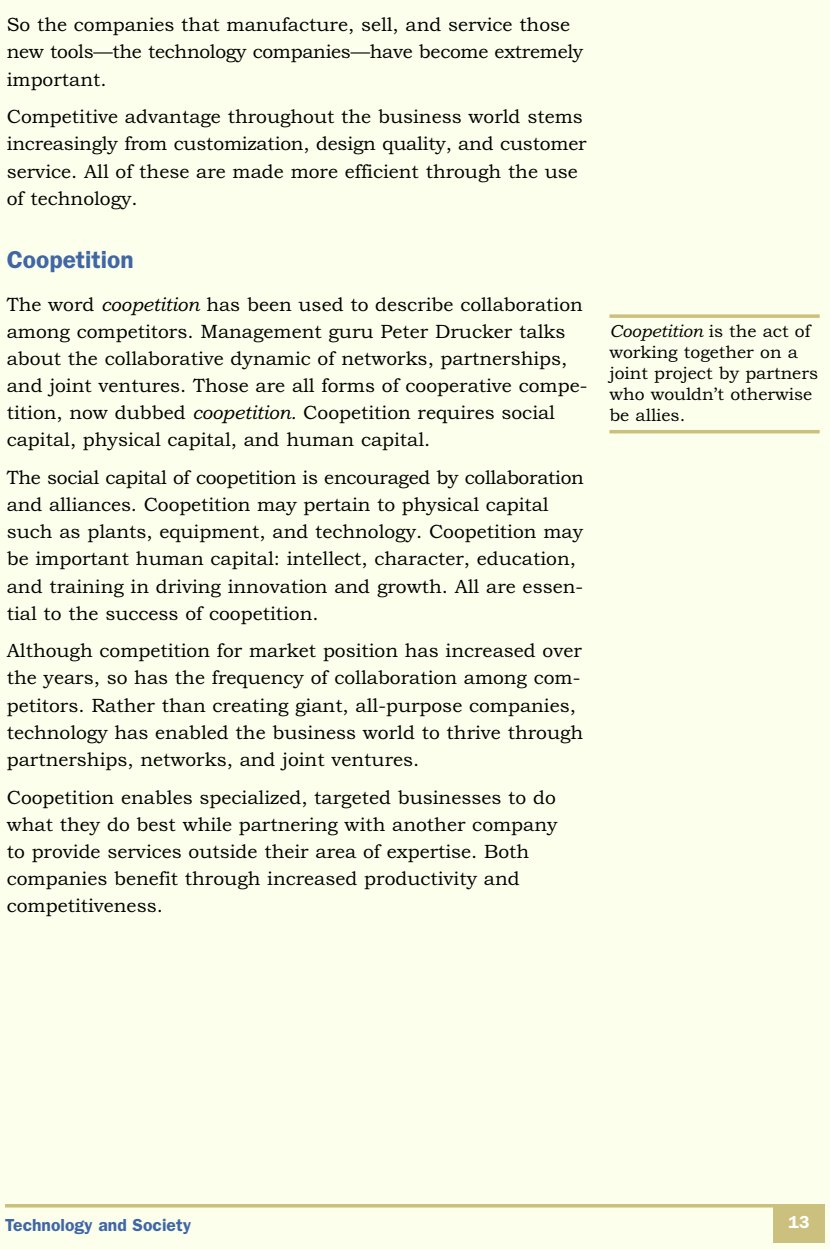
<style>
.page{position:relative;width:830px;height:1249px;background:#fff}
.page>*{position:absolute;margin:0;border:0;box-sizing:border-box;transform-origin:0 0}
.t1{font:600 24.5px "Franklin Gothic";color:#4066a6}
.t2{font:19.25px/27.1px "Bookman Old Style";color:#000}
.t3{font:17.5px/21px "Bookman Old Style";color:#000}
.t4{font:600 17.5px "Franklin Gothic";color:#4066a6}
.t5{font:600 17.5px "Franklin Gothic";color:#fff}
.s1{font-style:italic}
</style>
<div class="page">
<div style="left:0;top:0;width:829px;height:1248px;background:#fbffeb"></div>
<hr style="left:5px;top:1204px;width:767px;height:3px;background:#cbc07d">
<div style="left:772px;top:1204px;width:52px;height:38px;background:#cbc07d"></div>
<svg style="left:609px;top:314px;width:210px;height:4px"></svg>
<hr style="left:609px;top:430px;width:210px;height:3px;background:#cbc07d">
<p class="t2" style="left:7px;top:13px;width:577px">So the companies that manufacture, sell, and service those new tools—the technology companies—have become extremely important.</p>
<p class="t2" style="left:7px;top:105px;width:581px">Competitive advantage throughout the business world stems increasingly from customization, design quality, and customer service. All of these are made more efficient through the use of technology.</p>
<p class="t1" style="left:7px;top:251px;width:128px">Coopetition</p>
<p class="t2" style="left:7px;top:292px;width:581px">The word <span class="s1">coopetition</span> has been used to describe collaboration among competitors. Management guru Peter Drucker talks about the collaborative dynamic of networks, partnerships, and joint ventures. Those are all forms of cooperative compe&shy;tition, now dubbed <span class="s1">coopetition.</span> Coopetition requires social capital, physical capital, and human capital.</p>
<p class="t2" style="left:7px;top:465px;width:578px">The social capital of coopetition is encouraged by collaboration and alliances. Coopetition may pertain to physical capital such as plants, equipment, and technology. Coopetition may be important human capital: intellect, character, education, and training in driving innovation and growth. All are essen&shy;tial to the success of coopetition.</p>
<p class="t2" style="left:7px;top:639px;width:577px">Although competition for market position has increased over the years, so has the frequency of collaboration among com&shy;petitors. Rather than creating giant, all-purpose companies, technology has enabled the business world to thrive through partnerships, networks, and joint ventures.</p>
<p class="t2" style="left:7px;top:785px;width:552px">Coopetition enables specialized, targeted businesses to do what they do best while partnering with another company to provide services outside their area of expertise. Both companies benefit through increased productivity and competitiveness.</p>
<p class="t3" style="left:609px;top:322px;width:210px"><span class="s1">Coopetition</span> is the act of working together on a joint project by partners who wouldn’t otherwise be allies.</p>
<p class="t4" style="left:5px;top:1219px;width:187px">Technology and Society</p>
<p class="t5" style="left:788px;top:1215px;width:22px">13</p>
</div>
